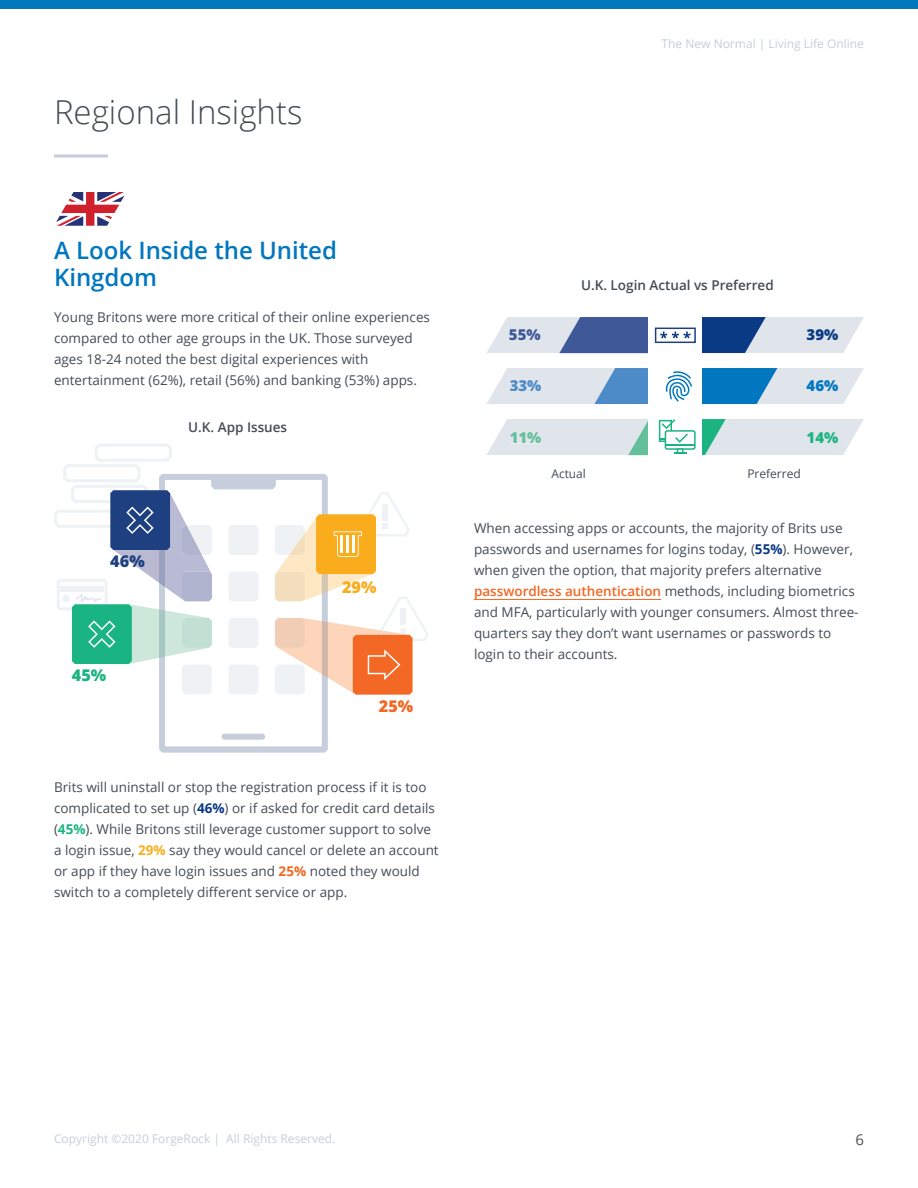
<style>
.page{position:relative;width:918px;height:1188px;background:#fff}
.page>*{position:absolute;margin:0;border:0;box-sizing:border-box;transform-origin:0 0}
.t1{font:300 33px "Open Sans";color:#444c54}
.t2{font:600 24px/27px "Open Sans";color:#0077bf}
.t3{font:800 16.2px "Open Sans";color:#1e4081}
.t4{font:800 16.2px "Open Sans";color:#1ab482}
.t5{font:800 16.2px "Open Sans";color:#f9ac1c}
.t6{font:800 16.2px "Open Sans";color:#f26824}
.t7{font:800 15px "Open Sans";color:#3f5897}
.t8{font:800 15px "Open Sans";color:#4c8bc7}
.t9{font:800 15px "Open Sans";color:#63c09a}
.t10{font:800 15px "Open Sans";color:#0a3a84}
.t11{font:800 15px "Open Sans";color:#0077bf}
.t12{font:800 15px "Open Sans";color:#1bb481}
.t13{font:15px "Open Sans";color:#505151}
.t14{font:13.5px/21px "Open Sans";color:#444c54}
.t15{font:600 13.5px "Open Sans";color:#444c54}
.t16{font:12px "Open Sans";color:#c5ceda}
.t17{font:12px "Open Sans";color:#444c54}
.s1{font-weight:700;color:#0a3a84}
.s2{font-weight:700;color:#1bb481}
.s3{font-weight:700;color:#faad19}
.s4{font-weight:700;color:#f36621}
.s5{font-weight:600;color:#f36621}
</style>
<div class="page">
<svg style="left:487px;top:368px;width:161px;height:36px;background:#b7cde2"></svg>
<svg style="left:666px;top:368px;width:198px;height:36px"></svg>
<svg style="left:487px;top:317px;width:377px;height:36px"></svg>
<div style="left:510px;top:329px;width:31px;height:11px;background:#e0e5ec"></div>
<div style="left:510px;top:380px;width:31px;height:11px;background:#e0e5ec"></div>
<svg style="left:487px;top:419px;width:377px;height:36px"></svg>
<svg style="left:159px;top:474px;width:169px;height:279px"></svg>
<div style="left:229px;top:525px;width:29px;height:30px;background:#eef2f5;border-radius:3px"></div>
<div style="left:229px;top:572px;width:29px;height:29px;background:#eef2f5;border-radius:3px"></div>
<svg style="left:229px;top:618px;width:29px;height:30px"></svg>
<div style="left:228px;top:664px;width:30px;height:30px;background:#eef2f5;border-radius:3px"></div>
<div style="left:182px;top:664px;width:30px;height:30px;background:#eef2f5;border-radius:3px"></div>
<svg style="left:54px;top:444px;width:158px;height:220px"></svg>
<svg style="left:275px;top:492px;width:154px;height:203px"></svg>
<hr style="left:474px;top:599px;width:187px;height:1px;background:#f36621">
<svg style="left:56px;top:192px;width:69px;height:34px"></svg>
<svg style="left:54px;top:154px;width:54px;height:4px"></svg>
<div style="left:0;top:0;width:918px;height:9px;background:#0077bf"></div>
<p class="t1" style="left:54px;top:90px;width:250px">Regional Insights</p>
<p class="t16" style="left:662px;top:36px;width:204px">The New Normal | Living Life Online</p>
<p class="t2" style="left:54px;top:236px;width:285px">A Look Inside the United<br>Kingdom</p>
<p class="t14" style="left:54px;top:306px;width:378px">Young Britons were more critical of their online experiences compared to other age groups in the UK. Those surveyed ages 18-24 noted the best digital experiences with entertainment (62%), retail (56%) and banking (53%) apps.</p>
<p class="t15" style="left:188px;top:418px;width:101px">U.K. App Issues</p>
<p class="t3" style="left:110px;top:549px;width:36px">46%</p>
<p class="t4" style="left:72px;top:663px;width:36px">45%</p>
<p class="t5" style="left:342px;top:575px;width:36px">29%</p>
<p class="t6" style="left:379px;top:694px;width:36px">25%</p>
<p class="t14" style="left:54px;top:776px;width:386px">Brits will uninstall or stop the registration process if it is too complicated to set up (<span class="s1">46%</span>) or if asked for credit card details (<span class="s2">45%</span>). While Britons still leverage customer support to solve a login issue, <span class="s3">29%</span> say they would cancel or delete an account or app if they have login issues and <span class="s4">25%</span> noted they would switch to a completely different service or app.</p>
<p class="t7" style="left:509px;top:323px;width:33px">55%</p>
<p class="t8" style="left:510px;top:374px;width:33px">33%</p>
<p class="t15" style="left:581px;top:276px;width:194px">U.K. Login Actual vs Preferred</p>
<p class="t10" style="left:807px;top:323px;width:33px">39%</p>
<p class="t11" style="left:807px;top:374px;width:33px">46%</p>
<p class="t9" style="left:510px;top:426px;width:33px">11%</p>
<p class="t12" style="left:807px;top:426px;width:33px">14%</p>
<p class="t17" style="left:551px;top:466px;width:36px">Actual</p>
<p class="t17" style="left:747px;top:466px;width:55px">Preferred</p>
<p class="t14" style="left:474px;top:518px;width:386px">When accessing apps or accounts, the majority of Brits use passwords and usernames for logins today, (<span class="s1">55%</span>). However, when given the option, that majority prefers alternative <span class="s5">passwordless authentication</span> methods, including biometrics and MFA, particularly with younger consumers. Almost three&shy;quarters say they don’t want usernames or passwords to login to their accounts.</p>
<p class="t16" style="left:54px;top:1131px;width:283px">Copyright ©2020 ForgeRock | All Rights Reserved.</p>
<p class="t13" style="left:855px;top:1130px;width:10px">6</p>
</div>
